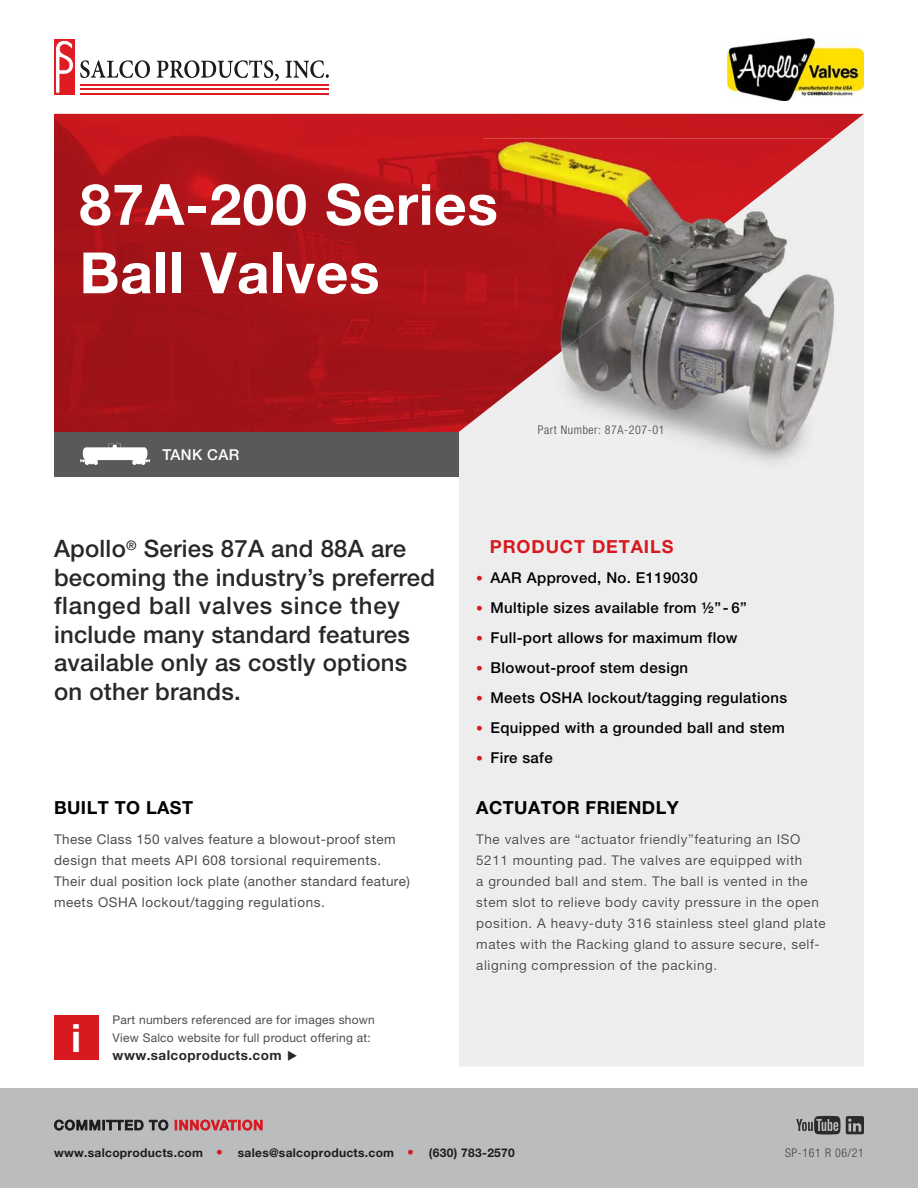
<style>
.page{position:relative;width:918px;height:1188px;background:#fff}
.page>*{position:absolute;margin:0;border:0;box-sizing:border-box;transform-origin:0 0}
.t1{font:700 57px/68.4px "Helvetica Neue LT Pro";letter-spacing:.01em;color:#fff}
.t2{font:700 39px "Helvetica Neue LT Pro";color:#fff}
.t3{font:500 24px/28.5px "Helvetica Neue LT Pro";letter-spacing:.01em;color:#292829}
.t4{font:700 18px "Helvetica Neue LT Pro";letter-spacing:.025em;color:#000}
.t5{font:700 18px "Helvetica Neue LT Pro";letter-spacing:.05em;color:#d71920}
.t6{font:500 15px "Helvetica Neue LT Pro";letter-spacing:.025em;color:#000}
.t7{font:500 15px "Helvetica Neue LT Pro";letter-spacing:.025em;color:#fff}
.t8{font:13.5px/21px "Helvetica Neue LT Pro";letter-spacing:.04em;color:#4d4d4f}
.t9{font:700 13.5px "Helvetica Neue LT Pro";letter-spacing:.03em;color:#292829}
.t10{font:12px/18px "Helvetica Neue LT Pro";letter-spacing:.02em;color:#4d4d4f}
.t11{font:700 12px "Helvetica Neue LT Pro";letter-spacing:.025em;color:#1c1c1c}
.t12{font:300 condensed 12px "Helvetica Neue LT Pro";letter-spacing:.05em;color:#414042}
.s1{font-weight:400;font-size:13.5px;color:#d71920}
</style>
<div class="page">
<div style="left:459px;top:432px;width:405px;height:634px;background:#ededee"></div>
<svg style="left:80px;top:60px;width:70px;height:18px"></svg>
<svg style="left:157px;top:60px;width:122px;height:21px"></svg>
<svg style="left:286px;top:60px;width:43px;height:18px"></svg>
<hr style="left:80px;top:88px;width:249px;height:2px;background:#e11b22">
<hr style="left:80px;top:93px;width:249px;height:2px;background:#e11b22">
<hr style="left:80px;top:84px;width:249px;height:2px;background:#e11b22">
<div style="left:54px;top:39px;width:21px;height:56px;background:#e11b22"></div>
<svg style="left:55px;top:40px;width:19px;height:54px"></svg>
<svg style="left:476px;top:834px;width:296px;height:14px"></svg>
<svg style="left:778px;top:834px;width:23px;height:11px"></svg>
<svg style="left:476px;top:855px;width:30px;height:11px"></svg>
<svg style="left:513px;top:855px;width:289px;height:14px"></svg>
<svg style="left:476px;top:876px;width:101px;height:14px"></svg>
<svg style="left:583px;top:876px;width:119px;height:11px"></svg>
<svg style="left:709px;top:876px;width:58px;height:11px"></svg>
<svg style="left:773px;top:876px;width:35px;height:11px"></svg>
<svg style="left:476px;top:897px;width:343px;height:14px"></svg>
<svg style="left:476px;top:918px;width:350px;height:14px"></svg>
<svg style="left:476px;top:939px;width:343px;height:14px"></svg>
<svg style="left:476px;top:960px;width:240px;height:14px"></svg>
<img style="left:54px;top:114px;width:455px;height:318px">
<div style="left:509px;top:114px;width:355px;height:24px;background:#c7171d"></div>
<img style="left:80px;top:183px;width:403px;height:43px">
<div style="left:0;top:1089px;width:918px;height:99px;background:#babcbe"></div>
<svg style="left:796px;top:1116px;width:44px;height:19px"></svg>
<svg style="left:846px;top:1116px;width:18px;height:18px"></svg>
<svg style="left:175px;top:1120px;width:88px;height:11px"></svg>
<svg style="left:54px;top:1120px;width:114px;height:11px"></svg>
<div style="left:54px;top:432px;width:405px;height:45px;background:#58595b"></div>
<svg style="left:80px;top:444px;width:70px;height:21px"></svg>
<img style="left:769px;top:138px;width:95px;height:336px">
<img style="left:483px;top:138px;width:350px;height:275px">
<img style="left:673px;top:188px;width:96px;height:286px">
<img style="left:626px;top:263px;width:48px;height:211px">
<img style="left:578px;top:300px;width:48px;height:174px">
<img style="left:483px;top:338px;width:95px;height:136px">
<img style="left:483px;top:183px;width:15px;height:43px">
<img style="left:727px;top:38px;width:137px;height:63px">
<div style="left:54px;top:1016px;width:44px;height:44px;background:#d71920"></div>
<h1 class="t1" style="left:80px;top:169px;width:420px">87A-200 Series<br>Ball Valves</h1>
<p class="t7" style="left:163px;top:445px;width:78px">TANK CAR</p>
<p class="t12" style="left:538px;top:423px;width:128px">Part Number: 87A-207-01</p>
<h3 class="t3" style="left:54px;top:534px;width:383px">Apollo<sup>®</sup> Series 87A and 88A are becoming the industry’s preferred flanged ball valves since they include many standard features available only as costly options on other brands.</h3>
<h3 class="t5" style="left:490px;top:535px;width:185px">PRODUCT DETAILS</h3>
<p class="t6" style="left:476px;top:569px;width:223px"><span class="s1">•</span> AAR Approved, No. E119030</p>
<p class="t6" style="left:476px;top:599px;width:272px"><span class="s1">•</span> Multiple sizes available from ½”- 6”</p>
<p class="t6" style="left:476px;top:629px;width:263px"><span class="s1">•</span> Full-port allows for maximum flow</p>
<p class="t6" style="left:476px;top:659px;width:213px"><span class="s1">•</span> Blowout-proof stem design</p>
<p class="t6" style="left:476px;top:689px;width:313px"><span class="s1">•</span> Meets OSHA lockout/tagging regulations</p>
<p class="t6" style="left:476px;top:719px;width:310px"><span class="s1">•</span> Equipped with a grounded ball and stem</p>
<p class="t6" style="left:476px;top:749px;width:78px"><span class="s1">•</span> Fire safe</p>
<h3 class="t4" style="left:476px;top:797px;width:204px">ACTUATOR FRIENDLY</h3>
<p class="t8" style="left:476px;top:829px;width:351px">The valves are “actuator friendly”featuring an ISO 5211 mounting pad. The valves are equipped with<br>a grounded ball and stem. The ball is vented in the stem slot to relieve body cavity pressure in the open position. A heavy-duty 316 stainless steel gland plate mates with the Racking gland to assure secure, self&shy;aligning compression of the packing.</p>
<h3 class="t4" style="left:54px;top:797px;width:141px">BUILT TO LAST</h3>
<p class="t8" style="left:54px;top:829px;width:357px">These Class 150 valves feature a blowout-proof stem design that meets API 608 torsional requirements.<br>Their dual position lock plate (another standard feature) meets OSHA lockout/tagging regulations.</p>
<h2 class="t2" style="left:71px;top:1014px;width:12px">i</h2>
<p class="t10" style="left:113px;top:1011px;width:264px">Part numbers referenced are for images shown<br>View Salco website for full product offering at:</p>
<p class="t9" style="left:113px;top:1047px;width:186px">www.salcoproducts.com ◆</p>
<p class="t11" style="left:54px;top:1145px;width:462px">www.salcoproducts.com <span class="s1">•</span> sales@salcoproducts.com <span class="s1">•</span> (630) 783-2570</p>
<p class="t12" style="left:785px;top:1146px;width:80px">SP-161 R 06/21</p>
</div>
